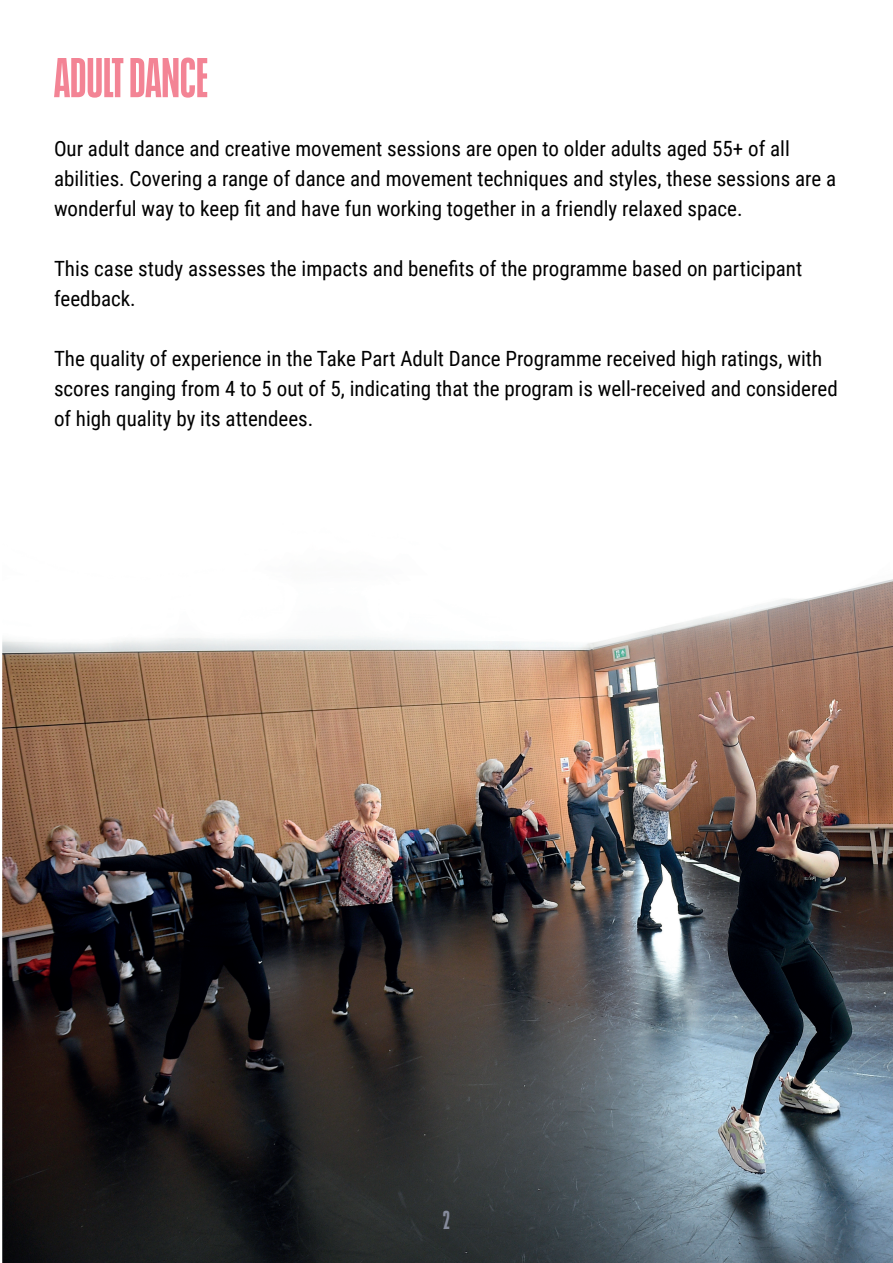
<style>
.page{position:relative;width:893px;height:1263px;background:#fff}
.page>*{position:absolute;margin:0;border:0;box-sizing:border-box;transform-origin:0 0}
.t1{font:700 55.5px "Neue Plak Comp";color:#f38495}
.t2{font:700 25.5px "Neue Plak Comp";color:#868b9c}
.t3{font:21px/30px "Roboto Condensed";color:#000}
</style>
<div class="page">
<img style="left:3px;top:579px;width:890px;height:684px">
<h1 class="t1" style="left:54px;top:41px;width:155px">ADULT DANCE</h1>
<p class="t3" style="left:54px;top:132px;width:784px">Our adult dance and creative movement sessions are open to older adults aged 55+ of all abilities. Covering a range of dance and movement techniques and styles, these sessions are a wonderful way to keep fit and have fun working together in a friendly relaxed space.</p>
<p class="t3" style="left:54px;top:252px;width:750px">This case study assesses the impacts and benefits of the programme based on participant feedback.</p>
<p class="t3" style="left:54px;top:342px;width:785px">The quality of experience in the Take Part Adult Dance Programme received high ratings, with scores ranging from 4 to 5 out of 5, indicating that the program is well-received and considered of high quality by its attendees.</p>
<p class="t2" style="left:443px;top:1203px;width:9px">2</p>
</div>
